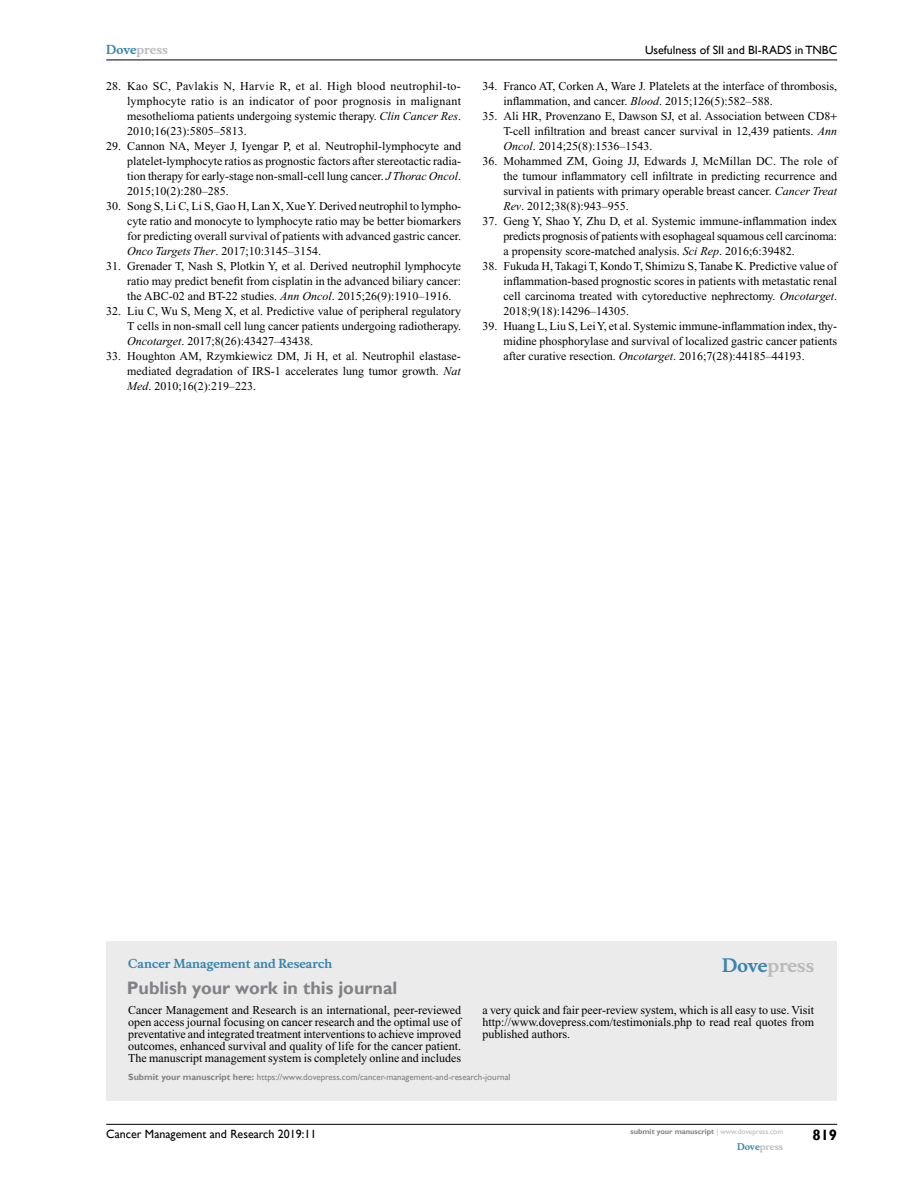
<style>
.page{position:relative;width:918px;height:1188px;background:#fff}
.page>*{position:absolute;margin:0;border:0;box-sizing:border-box;transform-origin:0 0}
.t1{font:700 18px "Gill Sans";color:#808285}
.t2{font:700 18px "Musee";color:#b8babc}
.t3{font:700 15px "Gill Sans";color:#000}
.t4{font:12px/15px "Times New Roman";color:#000;text-align:justify}
.t5{font:12px "Gill Sans";color:#000}
.t6{font:700 12px "Musee";color:#3785ad}
.t7{font:700 12px "Musee";color:#b8babc}
.t8{font:9px "Gill Sans";color:#808285}
.t9{font:700 9px "Musee";color:#b8babc}
.t10{font:700 7.5px "Gill Sans";color:#808285}
.s1{color:#3785ad}
.s2{font-style:italic}
.s3{font-weight:700}
.s4{font-weight:400;color:#b8babc}
</style>
<div class="page">
<div style="left:106px;top:941px;width:731px;height:159px;background:#ebebec"></div>
<hr style="left:106px;top:1124px;width:731px;height:1px;background:#000">
<hr style="left:106px;top:60px;width:731px;height:1px;background:#000">
<p class="t7" style="left:106px;top:43px;width:63px"><span class="s1">Dove</span>press</p>
<p class="t4" style="left:127px;top:79px;width:335px;text-indent:-21px">28. Kao SC, Pavlakis N, Harvie R, et al. High blood neutrophil-to&shy;lymphocyte ratio is an indicator of poor prognosis in malignant mesothelioma patients undergoing systemic therapy. <span class="s2">Clin Cancer Res</span>.<br>2010;16(23):5805–5813.</p>
<p class="t4" style="left:127px;top:139px;width:335px;text-indent:-21px">29. Cannon NA, Meyer J, Iyengar P, et al. Neutrophil-lymphocyte and platelet-lymphocyte ratios as prognostic factors after stereotactic radia&shy;tion therapy for early-stage non-small-cell lung cancer. <span class="s2">J Thorac Oncol</span>.<br>2015;10(2):280–285.</p>
<p class="t4" style="left:127px;top:199px;width:335px;text-indent:-21px">30. Song S, Li C, Li S, Gao H, Lan X, Xue Y. Derived neutrophil to lympho&shy;cyte ratio and monocyte to lymphocyte ratio may be better biomarkers for predicting overall survival of patients with advanced gastric cancer.<br><span class="s2">Onco Targets Ther</span>. 2017;10:3145–3154.</p>
<p class="t4" style="left:127px;top:259px;width:335px;text-indent:-21px">31. Grenader T, Nash S, Plotkin Y, et al. Derived neutrophil lymphocyte ratio may predict benefit from cisplatin in the advanced biliary cancer: the ABC-02 and BT-22 studies. <span class="s2">Ann Oncol</span>. 2015;26(9):1910–1916.</p>
<p class="t4" style="left:127px;top:304px;width:335px;text-indent:-21px">32. Liu C, Wu S, Meng X, et al. Predictive value of peripheral regulatory T cells in non-small cell lung cancer patients undergoing radiotherapy.<br><span class="s2">Oncotarget</span>. 2017;8(26):43427–43438.</p>
<p class="t4" style="left:127px;top:349px;width:335px;text-indent:-21px">33. Houghton AM, Rzymkiewicz DM, Ji H, et al. Neutrophil elastase&shy;mediated degradation of IRS-1 accelerates lung tumor growth. <span class="s2">Nat Med</span>. 2010;16(2):219–223.</p>
<p class="t5" style="left:645px;top:43px;width:194px">Usefulness of SII and BI-RADS in TNBC</p>
<p class="t4" style="left:503px;top:79px;width:335px;text-indent:-21px">34. Franco AT, Corken A, Ware J. Platelets at the interface of thrombosis, inflammation, and cancer. <span class="s2">Blood</span>. 2015;126(5):582–588.</p>
<p class="t4" style="left:503px;top:109px;width:335px;text-align:left;text-indent:-21px">35. Ali HR, Provenzano E, Dawson SJ, et al. Association between CD8<br>T-cell infiltration and breast cancer survival in 12,439 patients. <span class="s2">Ann<br>Oncol</span>. 2014;25(8):1536–1543.</p>
<p class="t4" style="left:503px;top:154px;width:336px;text-indent:-21px">36. Mohammed ZM, Going JJ, Edwards J, McMillan DC. The role of the tumour inflammatory cell infiltrate in predicting recurrence and survival in patients with primary operable breast cancer. <span class="s2">Cancer Treat Rev</span>. 2012;38(8):943–955.</p>
<p class="t4" style="left:503px;top:214px;width:335px;text-indent:-21px">37. Geng Y, Shao Y, Zhu D, et al. Systemic immune-inflammation index predicts prognosis of patients with esophageal squamous cell carcinoma: a propensity score-matched analysis. <span class="s2">Sci Rep</span>. 2016;6:39482.</p>
<p class="t4" style="left:503px;top:259px;width:335px;text-indent:-21px">38. Fukuda H, Takagi T, Kondo T, Shimizu S, Tanabe K. Predictive value of inflammation-based prognostic scores in patients with metastatic renal cell carcinoma treated with cytoreductive nephrectomy. <span class="s2">Oncotarget</span>.<br>2018;9(18):14296–14305.</p>
<p class="t4" style="left:503px;top:319px;width:335px;text-indent:-21px">39. Huang L, Liu S, Lei Y, et al. Systemic immune-inflammation index, thy&shy;midine phosphorylase and survival of localized gastric cancer patients after curative resection. <span class="s2">Oncotarget</span>. 2016;7(28):44185–44193.</p>
<p class="t6" style="left:128px;top:956px;width:206px">Cancer Management and Research</p>
<h1 class="t1" style="left:127px;top:977px;width:272px">Publish your work in this journal</h1>
<h1 class="t2" style="left:722px;top:955px;width:94px"><span class="s1">Dove</span>press</h1>
<p class="t4" style="left:128px;top:1004px;width:334px;line-height:12px">Cancer Management and Research is an international, peer-reviewed open access journal focusing on cancer research and the optimal use of preventative and integrated treatment interventions to achieve improved outcomes, enhanced survival and quality of life for the cancer patient.<br>The manuscript management system is completely online and includes</p>
<p class="t4" style="left:482px;top:1004px;width:333px;line-height:12px">a very quick and fair peer-review system, which is all easy to use. Visit http://www.dovepress.com/testimonials.php to read real quotes from published authors.</p>
<p class="t8" style="left:128px;top:1072px;width:384px"><span class="s3">Submit your manuscript here:</span> https://www.dovepress.com/cancer-management-and-research-journal</p>
<p class="t5" style="left:106px;top:1127px;width:212px">Cancer Management and Research 2019:11</p>
<p class="t10" style="left:631px;top:1127px;width:154px">submit your manuscript <span class="s4">| www.dovepress.com</span></p>
<p class="t9" style="left:737px;top:1141px;width:48px"><span class="s1">Dove</span>press</p>
<p class="t3" style="left:812px;top:1126px;width:26px">819</p>
</div>
